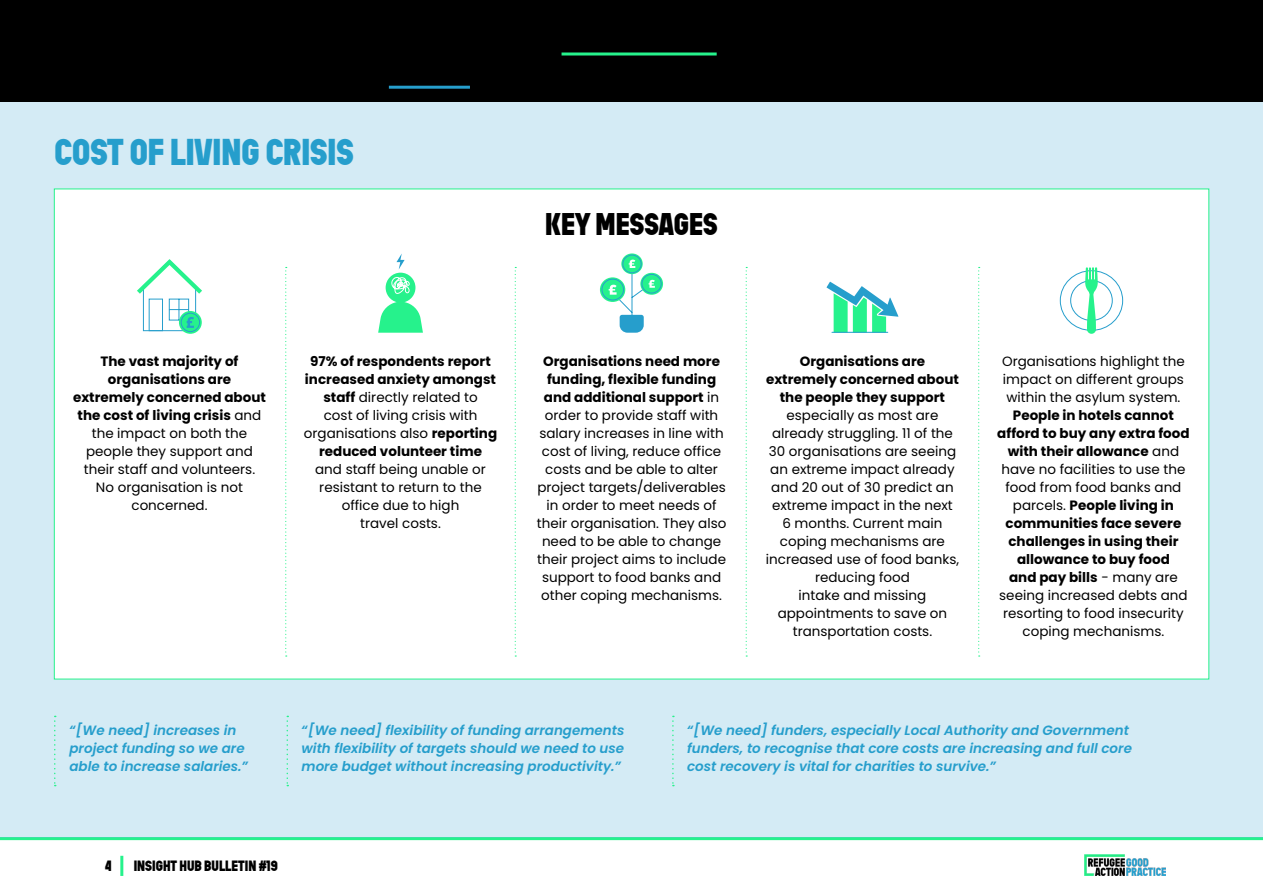
<style>
.page{position:relative;width:1263px;height:893px;background:#fff}
.page>*{position:absolute;margin:0;border:0;box-sizing:border-box;transform-origin:0 0}
.t1{font:700 37.5px "Stenciletta Solid";color:#269ecc}
.t2{font:700 31.5px "Stenciletta Solid";color:#000}
.t3{font:700 15px "Stenciletta Solid";color:#000}
.t4{font:13.5px/18px "Poppins";color:#000;text-align:center}
.t5{font:700 13.5px/18px "Poppins";color:#000;text-align:center}
.t6{font:italic 600 13.5px/18px "Poppins";color:#269ecc}
.s1{font-weight:700}
.s2{font-weight:400}
</style>
<div class="page">
<hr style="left:120px;top:856px;width:3px;height:20px;background:#26f28c">
<hr style="left:0;top:837px;width:1263px;height:3px;background:#26f28c">
<img style="left:1084px;top:855px;width:81px;height:21px">
<div style="left:0;top:0;width:1263px;height:837px;background:#d4ebf5"></div>
<div style="left:54px;top:189px;width:1155px;height:490px;background:#fff"></div>
<div style="left:0;top:0;width:1263px;height:102px;background:#000"></div>
<svg style="left:285px;top:267px;width:2px;height:390px"></svg>
<svg style="left:515px;top:267px;width:1px;height:390px"></svg>
<svg style="left:746px;top:267px;width:1px;height:390px"></svg>
<svg style="left:978px;top:267px;width:2px;height:390px"></svg>
<hr style="left:389px;top:86px;width:81px;height:3px;background:#269ecc">
<svg style="left:179px;top:311px;width:23px;height:23px"></svg>
<svg style="left:137px;top:259px;width:65px;height:72px"></svg>
<div style="left:181px;top:313px;width:19px;height:19px;border:1px solid #269ecc;border-radius:50%"></div>
<svg style="left:378px;top:253px;width:45px;height:80px"></svg>
<svg style="left:601px;top:254px;width:61px;height:79px"></svg>
<svg style="left:826px;top:282px;width:72px;height:51px"></svg>
<svg style="left:1059px;top:267px;width:64px;height:67px"></svg>
<svg style="left:54px;top:716px;width:2px;height:70px"></svg>
<svg style="left:287px;top:716px;width:1px;height:70px"></svg>
<svg style="left:672px;top:716px;width:2px;height:70px"></svg>
<hr style="left:561px;top:53px;width:156px;height:3px;background:#26f28c">
<h1 class="t1" style="left:55px;top:131px;width:301px">COST OF LIVING CRISIS</h1>
<h2 class="t2" style="left:545px;top:206px;width:174px">KEY MESSAGES</h2>
<p class="t4" style="left:73px;top:353px;width:194px"><span class="s1">The vast majority of organisations are extremely concerned about the cost of living crisis</span> and the impact on both the people they support and their staff and volunteers.<br>No organisation is not concerned.</p>
<p class="t5" style="left:304px;top:353px;width:195px">97% of respondents report increased anxiety amongst staff <span class="s2">directly related to<br>cost of living crisis with organisations also</span> reporting reduced volunteer time</p>
<p class="t4" style="left:315px;top:461px;width:172px">and staff being unable or resistant to return to the office due to high<br>travel costs.</p>
<p class="t4" style="left:537px;top:353px;width:191px"><span class="s1">Organisations need more funding, flexible funding and additional support</span> in order to provide staff with salary increases in line with cost of living, reduce office costs and be able to alter project targets/deliverables in order to meet needs of their organisation. They also need to be able to change their project aims to include support to food banks and other coping mechanisms.</p>
<p class="t5" style="left:766px;top:353px;width:194px">Organisations are extremely concerned about the people they support</p>
<p class="t4" style="left:766px;top:407px;width:195px">especially as most are already struggling. 11 of the<br>30 organisations are seeing an extreme impact already and 20 out of 30 predict an extreme impact in the next<br>6 months. Current main coping mechanisms are increased use of food banks, reducing food<br>intake and missing appointments to save on transportation costs.</p>
<p class="t4" style="left:1002px;top:353px;width:184px;text-align:justify">Organisations highlight the impact on different groups within the asylum system.</p>
<p class="t5" style="left:997px;top:407px;width:194px">People in hotels cannot afford to buy any extra food with their allowance <span class="s2">and have no facilities to use the food from food banks and parcels.</span> People living in communities face severe challenges in using their allowance to buy food<br>and pay bills <span class="s2">- many are seeing increased debts and resorting to food insecurity coping mechanisms.</span></p>
<p class="t6" style="left:69px;top:721px;width:180px">“[We need] increases in project funding so we are able to increase salaries.”</p>
<p class="t6" style="left:302px;top:721px;width:324px;text-align:justify">“[We need] flexibility of funding arrangements with flexibility of targets should we need to use more budget without increasing productivity.”</p>
<p class="t6" style="left:687px;top:721px;width:446px">“[We need] funders, especially Local Authority and Government funders, to recognise that core costs are increasing and full core cost recovery is vital for charities to survive.”</p>
<p class="t3" style="left:105px;top:858px;width:8px">4</p>
<p class="t3" style="left:134px;top:858px;width:146px">INSIGHT HUB BULLETIN #19</p>
</div>
